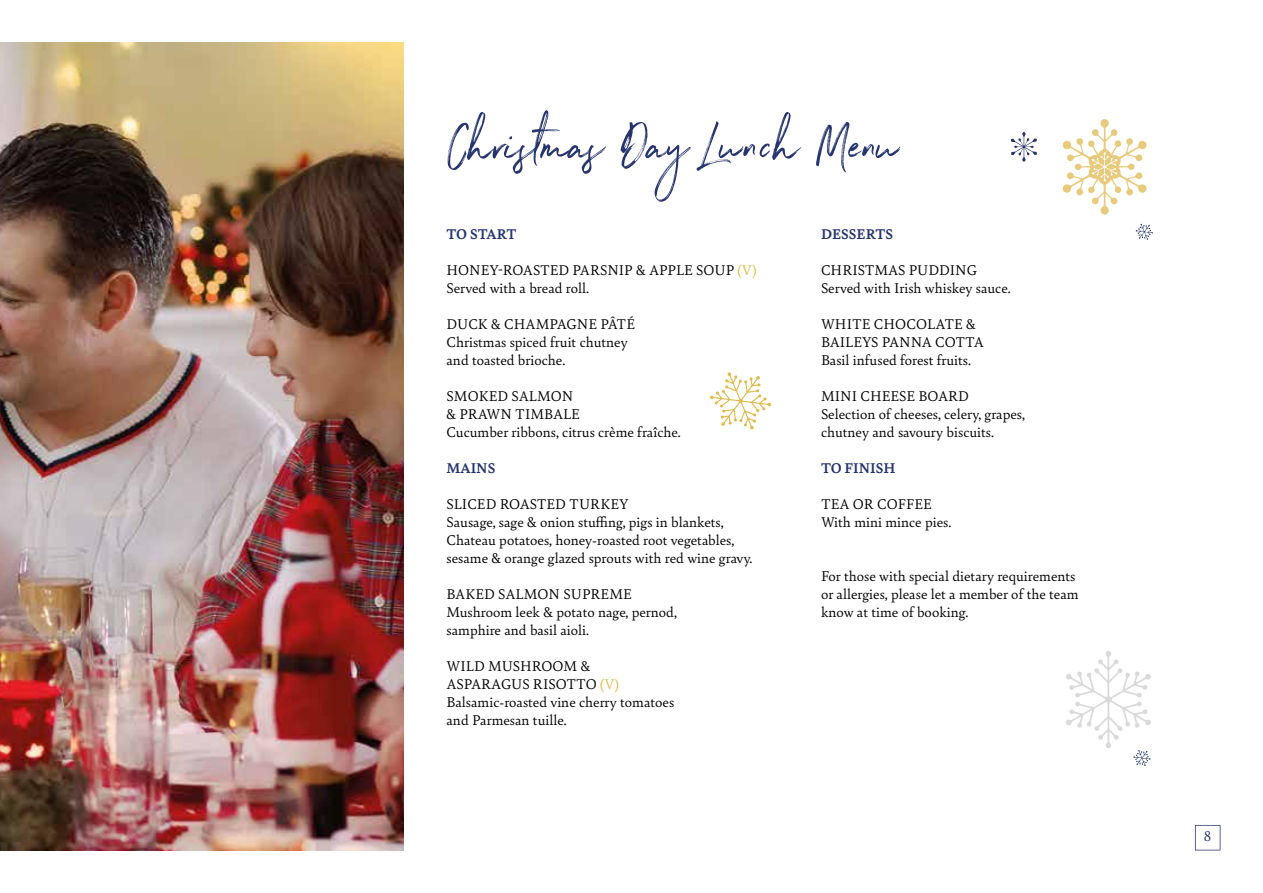
<style>
.page{position:relative;width:1263px;height:893px;background:#fff}
.page>*{position:absolute;margin:0;border:0;box-sizing:border-box;transform-origin:0 0}
.t1{font:57px "Northwell";color:#25346d}
.t2{font:15px/18px "Bely";color:#000}
.t3{font:700 15px "Bely";color:#25346d}
.t4{font:15px "Bely";color:#25346d}
.s1{color:#debb4d}
</style>
<div class="page">
<img style="left:0;top:43px;width:404px;height:807px">
<svg style="left:1195px;top:825px;width:25px;height:25px"></svg>
<svg style="left:710px;top:372px;width:61px;height:58px"></svg>
<svg style="left:1062px;top:119px;width:85px;height:95px"></svg>
<svg style="left:1011px;top:132px;width:26px;height:30px"></svg>
<svg style="left:1136px;top:224px;width:17px;height:16px"></svg>
<svg style="left:1066px;top:651px;width:85px;height:115px"></svg>
<h1 class="t1" style="left:447px;top:104px;width:453px">Christmas Day Lunch Menu</h1>
<p class="t3" style="left:446px;top:223px;width:72px">TO START</p>
<p class="t2" style="left:446px;top:260px;width:311px">HONEY-ROASTED PARSNIP &amp; APPLE SOUP <span class="s1">(V)<br></span>Served with a bread roll.</p>
<p class="t2" style="left:446px;top:314px;width:190px">DUCK &amp; CHAMPAGNE PÂTÉ<br>Christmas spiced fruit chutney and toasted brioche.</p>
<p class="t2" style="left:446px;top:386px;width:236px">SMOKED SALMON<br>&amp; PRAWN TIMBALE<br>Cucumber ribbons, citrus crème fraîche.</p>
<p class="t3" style="left:446px;top:457px;width:50px">MAINS</p>
<p class="t2" style="left:446px;top:494px;width:307px">SLICED ROASTED TURKEY<br>Sausage, sage &amp; onion stuffing, pigs in blankets, Chateau potatoes, honey-roasted root vegetables, sesame &amp; orange glazed sprouts with red wine gravy.</p>
<p class="t2" style="left:446px;top:584px;width:232px">BAKED SALMON SUPREME<br>Mushroom leek &amp; potato nage, pernod, samphire and basil aioli.</p>
<p class="t2" style="left:446px;top:656px;width:229px">WILD MUSHROOM &amp;<br>ASPARAGUS RISOTTO <span class="s1">(V)<br></span>Balsamic-roasted vine cherry tomatoes and Parmesan tuille.</p>
<p class="t3" style="left:821px;top:224px;width:74px">DESSERTS</p>
<p class="t2" style="left:821px;top:260px;width:191px">CHRISTMAS PUDDING<br>Served with Irish whiskey sauce.</p>
<p class="t2" style="left:821px;top:314px;width:164px">WHITE CHOCOLATE &amp;<br>BAILEYS PANNA COTTA<br>Basil infused forest fruits.</p>
<p class="t2" style="left:821px;top:386px;width:205px">MINI CHEESE BOARD<br>Selection of cheeses, celery, grapes, chutney and savoury biscuits.</p>
<p class="t3" style="left:821px;top:458px;width:76px">TO FINISH</p>
<p class="t2" style="left:821px;top:494px;width:132px">TEA OR COFFEE<br>With mini mince pies.</p>
<p class="t2" style="left:821px;top:566px;width:259px">For those with special dietary requirements or allergies, please let a member of the team know at time of booking.</p>
<p class="t4" style="left:1204px;top:826px;width:9px">8</p>
</div>
